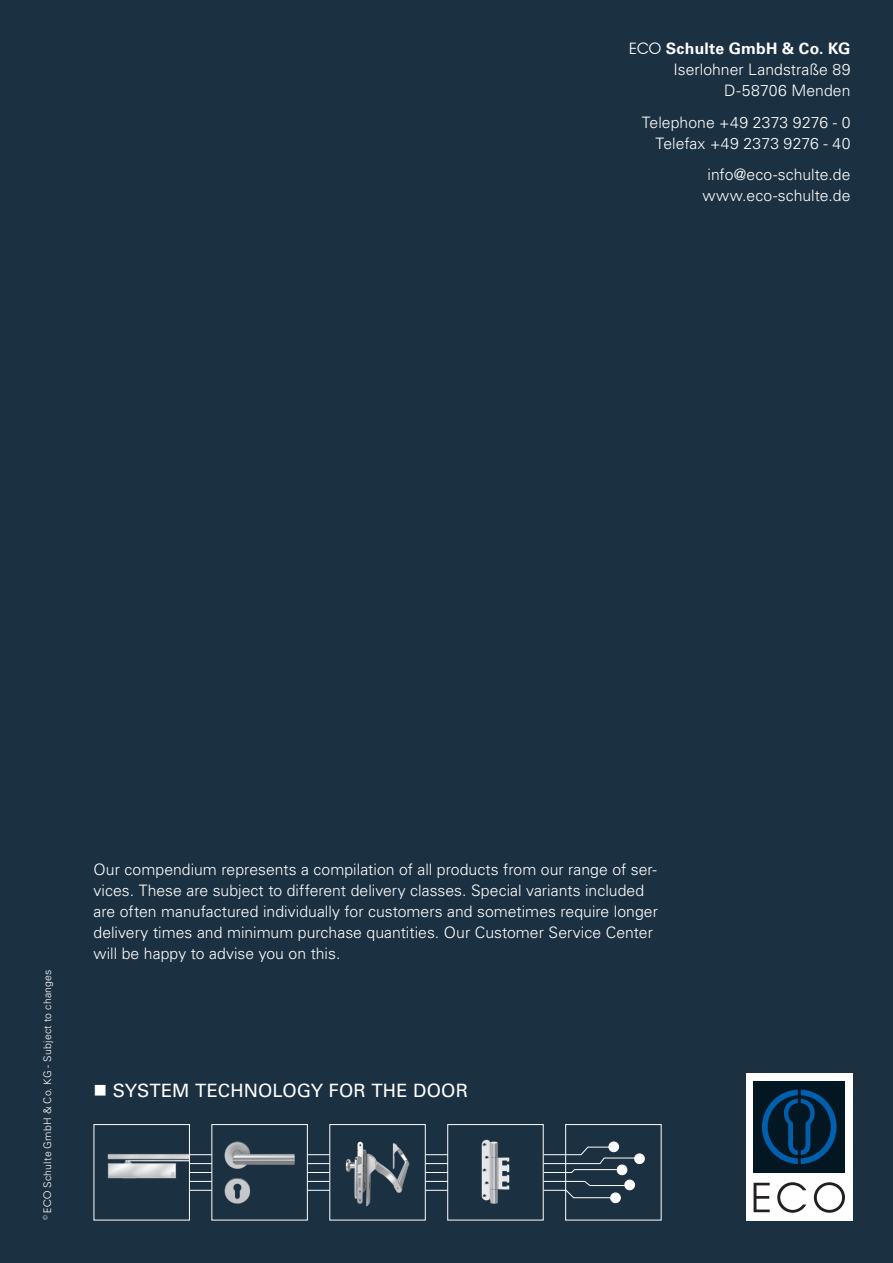
<style>
.page{position:relative;width:893px;height:1263px;background:#1b3041}
.page>*{position:absolute;margin:0;border:0;box-sizing:border-box;transform-origin:0 0}
.t1{font:18.3px "Univers LT Pro 55 Roman";letter-spacing:.01em;color:#fff}
.t2{font:300 15.75px/21px "Univers LT Pro 45";color:#fff;text-align:right}
.t3{font:700 15.75px "Univers LT Pro 65";letter-spacing:.015em;color:#fff}
.t4{font:300 10.5px "Univers LT Pro 45";letter-spacing:.02em;color:#fff}
.s1{font-family:"Avant Garde IT Cby BT";font-weight:400}
</style>
<div class="page">
<svg style="left:190px;top:1154px;width:21px;height:1px"></svg>
<svg style="left:190px;top:1163px;width:21px;height:1px"></svg>
<svg style="left:190px;top:1172px;width:21px;height:1px"></svg>
<svg style="left:190px;top:1181px;width:21px;height:1px"></svg>
<svg style="left:190px;top:1190px;width:21px;height:1px"></svg>
<svg style="left:308px;top:1154px;width:21px;height:1px"></svg>
<svg style="left:308px;top:1163px;width:21px;height:1px"></svg>
<svg style="left:308px;top:1172px;width:21px;height:1px"></svg>
<svg style="left:308px;top:1181px;width:21px;height:1px"></svg>
<svg style="left:308px;top:1190px;width:21px;height:1px"></svg>
<svg style="left:426px;top:1154px;width:21px;height:1px"></svg>
<svg style="left:426px;top:1163px;width:21px;height:1px"></svg>
<svg style="left:426px;top:1172px;width:21px;height:1px"></svg>
<svg style="left:426px;top:1181px;width:21px;height:1px"></svg>
<svg style="left:426px;top:1190px;width:21px;height:1px"></svg>
<svg style="left:544px;top:1180px;width:81px;height:18px"></svg>
<div style="left:609px;top:1142px;width:10px;height:10px;background:#fff;border-radius:50%"></div>
<div style="left:608px;top:1141px;width:11px;height:11px;border:1px solid #fff;border-radius:50%"></div>
<div style="left:635px;top:1154px;width:9px;height:9px;background:#fff;border-radius:50%"></div>
<div style="left:634px;top:1153px;width:11px;height:11px;border:1px solid #fff;border-radius:50%"></div>
<div style="left:617px;top:1165px;width:10px;height:10px;background:#dbdee1;border-radius:50%"></div>
<div style="left:617px;top:1164px;width:10px;height:11px;border:1px solid #fff;border-radius:50%"></div>
<div style="left:611px;top:1193px;width:9px;height:10px;background:#fff;border-radius:50%"></div>
<div style="left:610px;top:1192px;width:11px;height:11px;border:1px solid #fff;border-radius:50%"></div>
<svg style="left:544px;top:1146px;width:92px;height:27px"></svg>
<div style="left:625px;top:1180px;width:9px;height:10px;background:#fff;border-radius:50%"></div>
<div style="left:624px;top:1180px;width:11px;height:10px;border:1px solid #fff;border-radius:50%"></div>
<img style="left:481px;top:1139px;width:29px;height:65px">
<div style="left:447px;top:1124px;width:97px;height:96px;border:1px solid #fff"></div>
<img style="left:345px;top:1141px;width:65px;height:66px">
<div style="left:329px;top:1124px;width:97px;height:96px;border:1px solid #fff"></div>
<img style="left:107px;top:1153px;width:81px;height:26px">
<div style="left:94px;top:1124px;width:96px;height:96px;border:1px solid #fff"></div>
<img style="left:224px;top:1141px;width:71px;height:63px">
<div style="left:211px;top:1124px;width:97px;height:96px;border:1px solid #fff"></div>
<div style="left:565px;top:1124px;width:96px;height:96px;border:1px solid #fff"></div>
<div style="left:746px;top:1073px;width:106px;height:147px;background:#fff"></div>
<div style="left:754px;top:1081px;width:91px;height:91px;background:#031722"></div>
<svg style="left:762px;top:1089px;width:74px;height:75px"></svg>
<svg style="left:754px;top:1183px;width:16px;height:29px"></svg>
<svg style="left:777px;top:1182px;width:29px;height:31px"></svg>
<svg style="left:814px;top:1182px;width:31px;height:31px"></svg>
<p class="t3" style="left:629px;top:40px;width:223px"><span class="s1">ECO</span> Schulte GmbH &amp; Co. KG</p>
<p class="t2" style="left:673px;top:59px;width:179px">Iserlohner Landstraße 89<br>D-58706 Menden</p>
<p class="t2" style="left:642px;top:112px;width:210px">Telephone +49 2373 9276 - 0<br>Telefax +49 2373 9276 - 40</p>
<p class="t2" style="left:702px;top:164px;width:150px;text-align:center">info@eco-schulte.de www.eco-schulte.de</p>
<p class="t4" style="left:41px;top:1220px;width:252px;rotate:-90deg"><sup>©</sup> <span class="s1">ECO</span> Schulte GmbH &amp; Co. KG - Subject to changes</p>
<p class="t2" style="left:94px;top:858px;width:566px;text-align:left">Our compendium represents a compilation of all products from our range of ser&shy;vices. These are subject to different delivery classes. Special variants included are often manufactured individually for customers and sometimes require longer delivery times and minimum purchase quantities. Our Customer Service Center will be happy to advise you on this.</p>
<p class="t1" style="left:94px;top:1079px;width:376px">■ SYSTEM TECHNOLOGY FOR THE DOOR</p>
</div>
